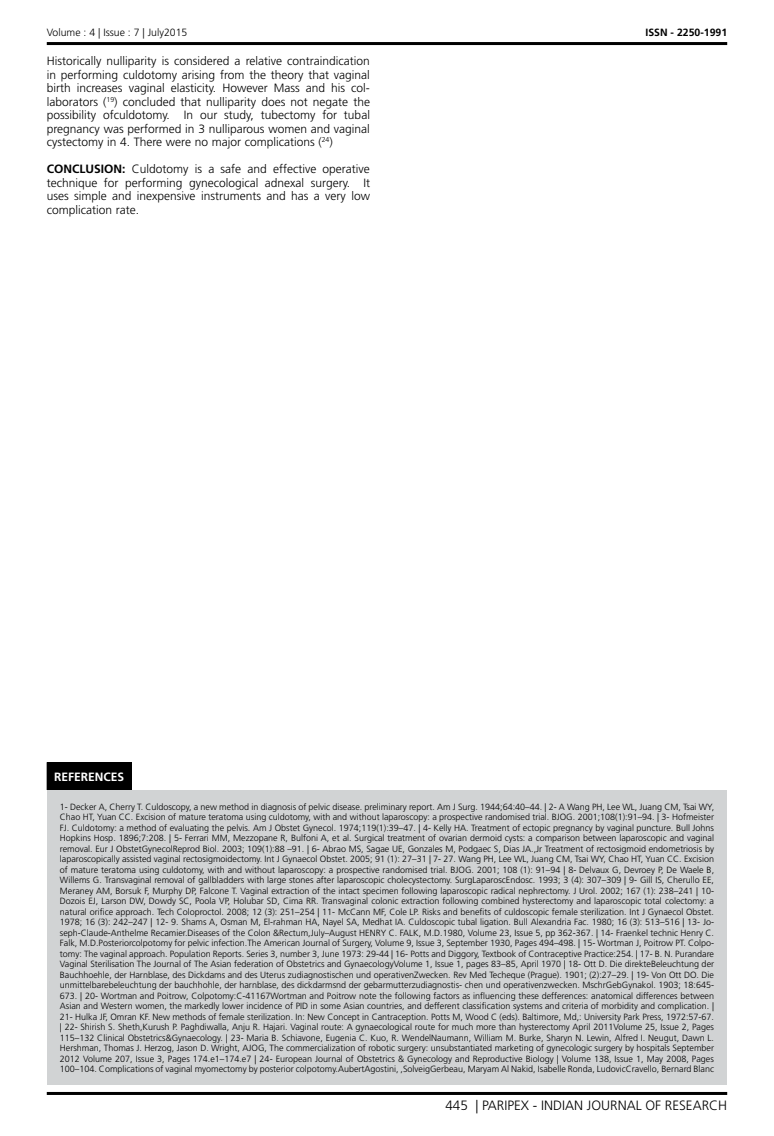
<style>
.page{position:relative;width:774px;height:1136px;background:#fff}
.page>*{position:absolute;margin:0;border:0;box-sizing:border-box;transform-origin:0 0}
.t1{font:300 13.5px "Frutiger LT Std";color:#000}
.t2{font:300 12px/13.5px "Frutiger LT Std";color:#000;text-align:justify}
.t3{font:700 12px "Frutiger LT Std";color:#fff}
.t4{font:300 10.5px "Frutiger LT Std";color:#000}
.t5{font:700 10.5px "Frutiger LT Std";color:#000}
.t6{font:300 9px/10.5px "Frutiger LT Std";color:#000;text-align:justify}
.s1{font-weight:700}
</style>
<div class="page">
<hr style="left:47px;top:42px;width:680px;height:3px;background:#000">
<hr style="left:47px;top:1091px;width:680px;height:3px;background:#000">
<div style="left:47px;top:762px;width:84px;height:27px;background:#000"></div>
<div style="left:47px;top:789px;width:680px;height:295px;background:#d1d3d4"></div>
<svg style="left:131px;top:762px;width:1px;height:27px"></svg>
<p class="t4" style="left:47px;top:27px;width:142px">Volume : 4 | Issue : 7 | July2015</p>
<p class="t5" style="left:645px;top:27px;width:83px">ISSN - 2250-1991</p>
<p class="t2" style="left:47px;top:55px;width:325px">Historically nulliparity is considered a relative contraindication in performing culdotomy arising from the theory that vaginal birth increases vaginal elasticity. However Mass and his col&shy;laborators (<sup>19</sup>) concluded that nulliparity does not negate the possibility ofculdotomy. In our study, tubectomy for tubal pregnancy was performed in 3 nulliparous women and vaginal cystectomy in 4. There were no major complications (<sup>24</sup>)</p>
<h2 class="t2" style="left:47px;top:163px;width:325px"><span class="s1">CONCLUSION:</span> Culdotomy is a safe and effective operative technique for performing gynecological adnexal surgery. It uses simple and inexpensive instruments and has a very low complication rate.</h2>
<h2 class="t3" style="left:54px;top:769px;width:72px">REFERENCES</h2>
<p class="t6" style="left:60px;top:801px;width:656px">1- Decker A, Cherry T. Culdoscopy, a new method in diagnosis of pelvic disease. preliminary report. Am J Surg. 1944;64:40–44. | 2- A Wang PH, Lee WL, Juang CM, Tsai WY, Chao HT, Yuan CC. Excision of mature teratoma using culdotomy, with and without laparoscopy: a prospective randomised trial. BJOG. 2001;108(1):91–94. | 3- Hofmeister FJ. Culdotomy: a method of evaluating the pelvis. Am J Obstet Gynecol. 1974;119(1):39–47. | 4- Kelly HA. Treatment of ectopic pregnancy by vaginal puncture. Bull Johns Hopkins Hosp. 1896;7:208. | 5- Ferrari MM, Mezzopane R, Bulfoni A, et al. Surgical treatment of ovarian dermoid cysts: a comparison between laparoscopic and vaginal removal. Eur J ObstetGynecolReprod Biol. 2003; 109(1):88 –91. | 6- Abrao MS, Sagae UE, Gonzales M, Podgaec S, Dias JA.,Jr Treatment of rectosigmoid endometriosis by laparoscopically assisted vaginal rectosigmoidectomy. Int J Gynaecol Obstet. 2005; 91 (1): 27–31 | 7- 27. Wang PH, Lee WL, Juang CM, Tsai WY, Chao HT, Yuan CC. Excision of mature teratoma using culdotomy, with and without laparoscopy: a prospective randomised trial. BJOG. 2001; 108 (1): 91–94 | 8- Delvaux G, Devroey P, De Waele B, Willems G. Transvaginal removal of gallbladders with large stones after laparoscopic cholecystectomy. SurgLaparoscEndosc. 1993; 3 (4): 307–309 | 9- Gill IS, Cherullo EE, Meraney AM, Borsuk F, Murphy DP, Falcone T. Vaginal extraction of the intact specimen following laparoscopic radical nephrectomy. J Urol. 2002; 167 (1): 238–241 | 10- Dozois EJ, Larson DW, Dowdy SC, Poola VP, Holubar SD, Cima RR. Transvaginal colonic extraction following combined hysterectomy and laparoscopic total colectomy: a natural orifice approach. Tech Coloproctol. 2008; 12 (3): 251–254 | 11- McCann MF, Cole LP. Risks and benefits of culdoscopic female sterilization. Int J Gynaecol Obstet.<br>1978; 16 (3): 242–247 | 12- 9. Shams A, Osman M, El-rahman HA, Nayel SA, Medhat IA. Culdoscopic tubal ligation. Bull Alexandria Fac. 1980; 16 (3): 513–516 | 13- Jo&shy;seph-Claude-Anthelme Recamier.Diseases of the Colon &amp;Rectum,July–August HENRY C. FALK, M.D.1980, Volume 23, Issue 5, pp 362-367. | 14- Fraenkel technic Henry C.<br>Falk, M.D.Posteriorcolpotomy for pelvic infection.The American Journal of Surgery, Volume 9, Issue 3, September 1930, Pages 494–498. | 15- Wortman J, Poitrow PT. Colpo&shy;tomy: The vaginal approach. Population Reports. Series 3, number 3, June 1973: 29-44 | 16- Potts and Diggory, Textbook of Contraceptive Practice:254. | 17- B. N. Purandare Vaginal Sterilisation The Journal of The Asian federation of Obstetrics and GynaecologyVolume 1, Issue 1, pages 83–85, April 1970 | 18- Ott D. Die direkteBeleuchtung der Bauchhoehle, der Harnblase, des Dickdams and des Uterus zudiagnostischen und operativenZwecken. Rev Med Techeque (Prague). 1901; (2):27–29. | 19- Von Ott DO. Die unmittelbarebeleuchtung der bauchhohle, der harnblase, des dickdarmsnd der gebarmutterzudiagnostis- chen und operativenzwecken. MschrGebGynakol. 1903; 18:645- 673. | 20- Wortman and Poitrow, Colpotomy:C-41167Wortman and Poitrow note the following factors as influencing these defferences: anatomical differences between Asian and Western women, the markedly lower incidence of PID in some Asian countries, and defferent classification systems and criteria of morbidity and complication. | 21- Hulka JF, Omran KF. New methods of female sterilization. In: New Concept in Cantraception. Potts M, Wood C (eds). Baltimore, Md,: University Park Press, 1972:57-67. | 22- Shirish S. Sheth,Kurush P. Paghdiwalla, Anju R. Hajari. Vaginal route: A gynaecological route for much more than hysterectomy April 2011Volume 25, Issue 2, Pages 115–132 Clinical Obstetrics&amp;Gynaecology. | 23- Maria B. Schiavone, Eugenia C. Kuo, R. WendelNaumann, William M. Burke, Sharyn N. Lewin, Alfred I. Neugut, Dawn L.<br>Hershman, Thomas J. Herzog, Jason D. Wright, AJOG, The commercialization of robotic surgery: unsubstantiated marketing of gynecologic surgery by hospitals September 2012 Volume 207, Issue 3, Pages 174.e1–174.e7 | 24- European Journal of Obstetrics &amp; Gynecology and Reproductive Biology | Volume 138, Issue 1, May 2008, Pages 100–104. Complications of vaginal myomectomy by posterior colpotomy.AubertAgostini, ,SolveigGerbeau, Maryam Al Nakid, Isabelle Ronda, LudovicCravello, Bernard Blanc</p>
<h1 class="t1" style="left:445px;top:1097px;width:283px">445 | PARIPEX - INDIAN JOURNAL OF RESEARCH</h1>
</div>
